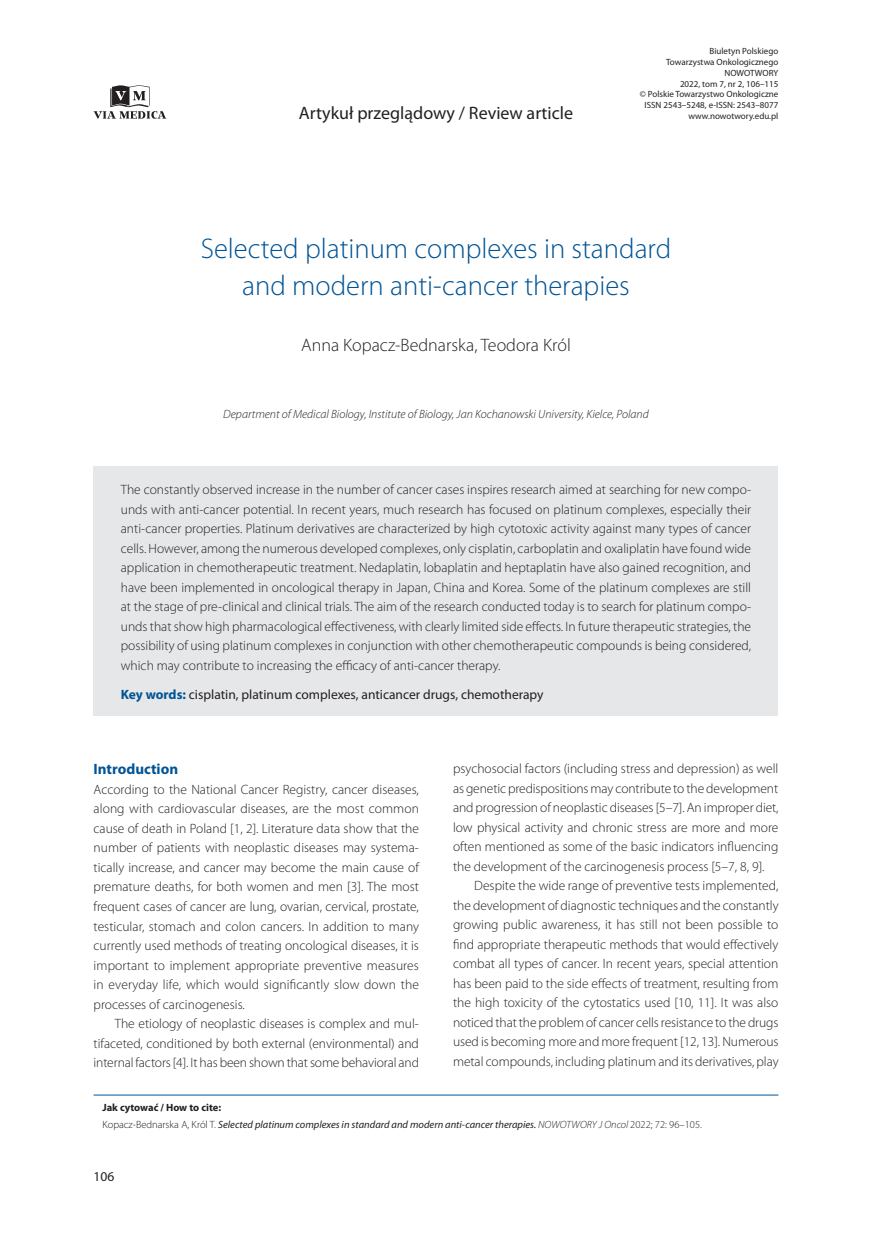
<style>
.page{position:relative;width:872px;height:1234px;background:#fff}
.page>*{position:absolute;margin:0;border:0;box-sizing:border-box;transform-origin:0 0}
.t1{font:300 28.5px/37.5px "Myriad Pro";color:#005495;text-align:center}
.t2{font:18px "Myriad Pro";color:#231f20}
.t3{font:300 18px "Myriad Pro";color:#231f20}
.t4{font:700 15px "Myriad Pro";color:#005495}
.t5{font:300 13.5px/19.5px "Myriad Pro";color:#231f20;text-align:justify}
.t6{font:13.5px "Myriad Pro";color:#231f20}
.t7{font:italic 300 12px "Myriad Pro";color:#231f20}
.t8{font:italic 10.5px/16.8px "Myriad Pro";color:#231f20}
.t9{font:9px/10.8px "Myriad Pro";color:#231f20;text-align:right}
.s1{font-weight:700;color:#005495}
.s2{font-weight:700;font-style:normal}
.s3{font-weight:300;font-style:normal}
.s4{font-weight:300}
</style>
<div class="page">
<svg style="left:94px;top:85px;width:72px;height:34px"></svg>
<div style="left:94px;top:467px;width:684px;height:249px;background:#e6e7e9"></div>
<hr style="left:94px;top:1094px;width:684px;height:1px;background:#005495">
<h2 class="t2" style="left:299px;top:102px;width:276px">Artykuł przeglądowy / Review article</h2>
<p class="t9" style="left:640px;top:45px;width:140px">Biuletyn Polskiego<br>Towarzystwa Onkologicznego<br>NOWOTWORY<br>2022, tom 7, nr 2, 106–115<br>© Polskie Towarzystwo Onkologiczne<br>ISSN 2543–5248, e-ISSN: 2543–8077 www.nowotwory.edu.pl</p>
<h1 class="t1" style="left:201px;top:229px;width:472px">Selected platinum complexes in standard and modern anti-cancer therapies</h1>
<h2 class="t3" style="left:301px;top:334px;width:271px">Anna Kopacz-Bednarska, Teodora Król</h2>
<p class="t7" style="left:223px;top:407px;width:427px">Department of Medical Biology, Institute of Biology, Jan Kochanowski University, Kielce, Poland</p>
<p class="t5" style="left:121px;top:479px;width:632px">The constantly observed increase in the number of cancer cases inspires research aimed at searching for new compo&shy;unds with anti-cancer potential. In recent years, much research has focused on platinum complexes, especially their anti-cancer properties. Platinum derivatives are characterized by high cytotoxic activity against many types of cancer cells. However, among the numerous developed complexes, only cisplatin, carboplatin and oxaliplatin have found wide application in chemotherapeutic treatment. Nedaplatin, lobaplatin and heptaplatin have also gained recognition, and have been implemented in oncological therapy in Japan, China and Korea. Some of the platinum complexes are still at the stage of pre-clinical and clinical trials. The aim of the research conducted today is to search for platinum compo&shy;unds that show high pharmacological effectiveness, with clearly limited side effects. In future therapeutic strategies, the possibility of using platinum complexes in conjunction with other chemotherapeutic compounds is being considered, which may contribute to increasing the efficacy of anti-cancer therapy.</p>
<p class="t6" style="left:121px;top:686px;width:424px"><span class="s1">Key words:</span> cisplatin, platinum complexes, anticancer drugs, chemotherapy</p>
<p class="t4" style="left:94px;top:759px;width:86px">Introduction</p>
<p class="t5" style="left:94px;top:779px;width:327px">According to the National Cancer Registry, cancer diseases, along with cardiovascular diseases, are the most common cause of death in Poland [1, 2]. Literature data show that the number of patients with neoplastic diseases may systema&shy;tically increase, and cancer may become the main cause of premature deaths, for both women and men [3]. The most frequent cases of cancer are lung, ovarian, cervical, prostate, testicular, stomach and colon cancers. In addition to many currently used methods of treating oncological diseases, it is important to implement appropriate preventive measures in everyday life, which would significantly slow down the processes of carcinogenesis.</p>
<p class="t5" style="left:94px;top:1013px;width:327px;text-indent:21px">The etiology of neoplastic diseases is complex and mul&shy;tifaceted, conditioned by both external (environmental) and internal factors [4]. It has been shown that some behavioral and</p>
<p class="t5" style="left:453px;top:758px;width:327px">psychosocial factors (including stress and depression) as well as genetic predispositions may contribute to the development and progression of neoplastic diseases [5–7]. An improper diet, low physical activity and chronic stress are more and more often mentioned as some of the basic indicators influencing the development of the carcinogenesis process [5–7, 8, 9].</p>
<p class="t5" style="left:453px;top:875px;width:327px;text-indent:21px">Despite the wide range of preventive tests implemented, the development of diagnostic techniques and the constantly growing public awareness, it has still not been possible to find appropriate therapeutic methods that would effectively combat all types of cancer. In recent years, special attention has been paid to the side effects of treatment, resulting from the high toxicity of the cytostatics used [10, 11]. It was also noticed that the problem of cancer cells resistance to the drugs used is becoming more and more frequent [12, 13]. Numerous metal compounds, including platinum and its derivatives, play</p>
<p class="t8" style="left:102px;top:1099px;width:601px"><span class="s2">Jak cytować / How to cite:<br></span><span class="s3">Kopacz-Bednarska A, Król T.</span> Selected platinum complexes in standard and modern anti-cancer therapies. <span class="s4">NOWOTWORY J Oncol</span> <span class="s3">2022; 72: 96–105.</span></p>
<p class="t6" style="left:94px;top:1168px;width:22px">106</p>
</div>
